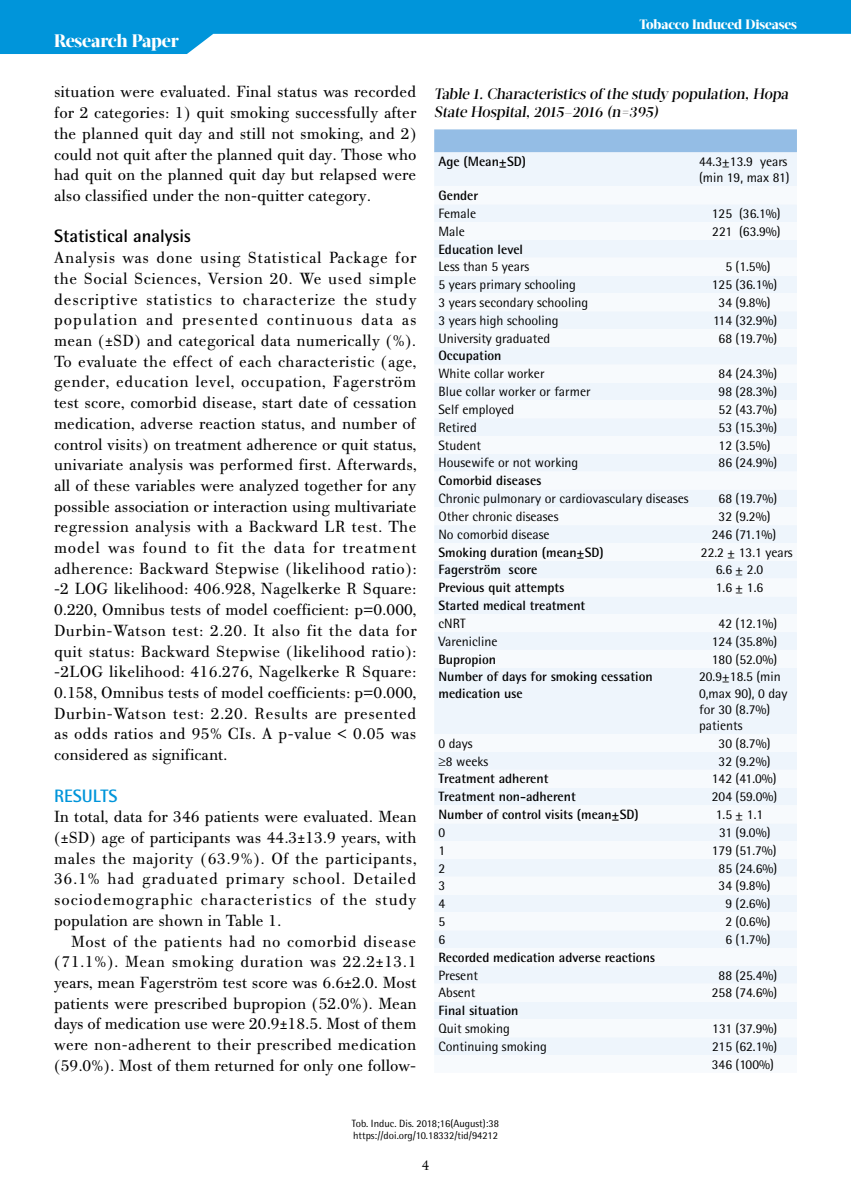
<style>
.page{position:relative;width:851px;height:1191px;background:#fff}
.page>*{position:absolute;margin:0;border:0;box-sizing:border-box;transform-origin:0 0}
.t1{font:700 18px "Rotis Semi Sans Hel";color:#000}
.t2{font:800 18px "Acta Display W04";letter-spacing:-.01em;color:#fff}
.t3{font:700 18px "Rotis Semi Sans Hel";color:#0095da}
.t4{font:17.25px/20.7px "PF Bodoni Text";color:#000;text-align:justify}
.t5{font:500 15px/18px "Acta Display W04";color:#000}
.t6{font:15px "PF Bodoni Text";color:#000}
.t7{font:13.5px/16.2px "Rotis Semi Sans Hel";color:#000}
.t8{font:700 13.5px/16.2px "Rotis Semi Sans Hel";color:#000}
.t9{font:800 13.5px "Acta Display W04";letter-spacing:-.01em;color:#fff}
.t10{font:10.5px/12.6px "Rotis Semi Sans Hel";color:#000}
.s1{font-family:"DIN Pro";font-size:15px}
</style>
<div class="page">
<svg style="left:0;top:0;width:850px;height:54px;fill:#0095da"></svg>
<div style="left:434px;top:129px;width:362px;height:23px;background:#94bde5"></div>
<div style="left:434px;top:152px;width:362px;height:34px;background:#eef5fc"></div>
<svg style="left:434px;top:204px;width:362px;height:851px;fill:#eef5fc"></svg>
<p class="t2" style="left:54px;top:30px;width:126px">Research Paper</p>
<p class="t4" style="left:54px;top:82px;width:364px">situation were evaluated. Final status was recorded for 2 categories: 1) quit smoking successfully after the planned quit day and still not smoking, and 2) could not quit after the planned quit day. Those who had quit on the planned quit day but relapsed were also classified under the non-quitter category.</p>
<p class="t1" style="left:54px;top:225px;width:138px">Statistical analysis</p>
<p class="t4" style="left:54px;top:247px;width:364px">Analysis was done using Statistical Package for the Social Sciences, Version 20. We used simple descriptive statistics to characterize the study population and presented continuous data as mean (<span class="s1">±</span>SD) and categorical data numerically (%).<br>To evaluate the effect of each characteristic (age, gender, education level, occupation, Fagerström test score, comorbid disease, start date of cessation medication, adverse reaction status, and number of control visits) on treatment adherence or quit status, univariate analysis was performed first. Afterwards, all of these variables were analyzed together for any possible association or interaction using multivariate regression analysis with a Backward LR test. The model was found to fit the data for treatment adherence: Backward Stepwise (likelihood ratio): -2 LOG likelihood: 406.928, Nagelkerke R Square:<br>0.220, Omnibus tests of model coefficient: p=0.000, Durbin-Watson test: 2.20. It also fit the data for quit status: Backward Stepwise (likelihood ratio): -2LOG likelihood: 416.276, Nagelkerke R Square:<br>0.158, Omnibus tests of model coefficients: p=0.000, Durbin-Watson test: 2.20. Results are presented as odds ratios and 95% CIs. A p-value &lt; 0.05 was considered as significant.</p>
<p class="t3" style="left:54px;top:784px;width:65px">RESULTS</p>
<p class="t4" style="left:54px;top:806px;width:364px">In total, data for 346 patients were evaluated. Mean (<span class="s1">±</span>SD) age of participants was 44.3<span class="s1">±</span>13.9 years, with males the majority (63.9%). Of the participants, 36.1% had graduated primary school. Detailed sociodemographic characteristics of the study population are shown in Table 1.</p>
<p class="t4" style="left:54px;top:931px;width:364px;text-indent:17px">Most of the patients had no comorbid disease (71.1%). Mean smoking duration was 22.2<span class="s1">±</span>13.1 years, mean Fagerström test score was 6.6<span class="s1">±</span>2.0. Most patients were prescribed bupropion (52.0%). Mean days of medication use were 20.9<span class="s1">±</span>18.5. Most of them were non-adherent to their prescribed medication (59.0%). Most of them returned for only one follow-</p>
<p class="t9" style="left:639px;top:17px;width:159px">Tobacco Induced Diseases</p>
<p class="t5" style="left:434px;top:85px;width:358px">Table 1. Characteristics of the study population, Hopa<br>State Hospital, 2015–2016 (n=395)</p>
<p class="t8" style="left:438px;top:153px;width:89px">Age (Mean±SD)</p>
<p class="t7" style="left:699px;top:153px;width:92px">44.3±13.9 years (min 19, max 81)</p>
<p class="t8" style="left:438px;top:187px;width:41px">Gender</p>
<p class="t7" style="left:438px;top:205px;width:39px">Female</p>
<p class="t7" style="left:711px;top:205px;width:70px">125 (36.1%)</p>
<p class="t7" style="left:438px;top:223px;width:28px">Male</p>
<p class="t7" style="left:712px;top:223px;width:70px">221 (63.9%)</p>
<p class="t8" style="left:438px;top:241px;width:86px">Education level</p>
<p class="t7" style="left:438px;top:258px;width:92px">Less than 5 years</p>
<p class="t7" style="left:725px;top:258px;width:47px">5 (1.5%)</p>
<p class="t7" style="left:438px;top:276px;width:139px">5 years primary schooling</p>
<p class="t7" style="left:711px;top:276px;width:67px">125 (36.1%)</p>
<p class="t7" style="left:438px;top:294px;width:151px">3 years secondary schooling</p>
<p class="t7" style="left:718px;top:294px;width:53px">34 (9.8%)</p>
<p class="t7" style="left:438px;top:312px;width:121px">3 years high schooling</p>
<p class="t7" style="left:713px;top:312px;width:65px">114 (32.9%)</p>
<p class="t7" style="left:438px;top:330px;width:113px">University graduated</p>
<p class="t7" style="left:718px;top:330px;width:60px">68 (19.7%)</p>
<p class="t8" style="left:438px;top:347px;width:65px">Occupation</p>
<p class="t7" style="left:438px;top:365px;width:108px">White collar worker</p>
<p class="t7" style="left:718px;top:365px;width:60px">84 (24.3%)</p>
<p class="t7" style="left:438px;top:383px;width:153px">Blue collar worker or farmer</p>
<p class="t7" style="left:718px;top:383px;width:60px">98 (28.3%)</p>
<p class="t7" style="left:438px;top:401px;width:77px">Self employed</p>
<p class="t7" style="left:718px;top:401px;width:60px">52 (43.7%)</p>
<p class="t7" style="left:438px;top:419px;width:40px">Retired</p>
<p class="t7" style="left:718px;top:419px;width:60px">53 (15.3%)</p>
<p class="t7" style="left:438px;top:437px;width:44px">Student</p>
<p class="t7" style="left:718px;top:437px;width:53px">12 (3.5%)</p>
<p class="t7" style="left:438px;top:454px;width:141px">Housewife or not working</p>
<p class="t7" style="left:718px;top:454px;width:60px">86 (24.9%)</p>
<p class="t8" style="left:438px;top:472px;width:105px">Comorbid diseases</p>
<p class="t7" style="left:438px;top:490px;width:251px">Chronic pulmonary or cardiovasculary diseases</p>
<p class="t7" style="left:718px;top:490px;width:60px">68 (19.7%)</p>
<p class="t7" style="left:438px;top:508px;width:121px">Other chronic diseases</p>
<p class="t7" style="left:718px;top:508px;width:53px">32 (9.2%)</p>
<p class="t7" style="left:438px;top:526px;width:112px">No comorbid disease</p>
<p class="t7" style="left:711px;top:526px;width:66px">246 (71.1%)</p>
<p class="t8" style="left:438px;top:543px;width:167px">Smoking duration (mean±SD)</p>
<p class="t7" style="left:700px;top:544px;width:93px">22.2 ± 13.1 years</p>
<p class="t8" style="left:438px;top:561px;width:100px">Fagerström score</p>
<p class="t7" style="left:715px;top:561px;width:49px">6.6 ± 2.0</p>
<p class="t8" style="left:438px;top:579px;width:127px">Previous quit attempts</p>
<p class="t7" style="left:715px;top:579px;width:49px">1.6 ± 1.6</p>
<p class="t8" style="left:438px;top:597px;width:148px">Started medical treatment</p>
<p class="t7" style="left:438px;top:615px;width:29px">cNRT</p>
<p class="t7" style="left:718px;top:615px;width:60px">42 (12.1%)</p>
<p class="t7" style="left:438px;top:633px;width:60px">Varenicline</p>
<p class="t7" style="left:711px;top:633px;width:67px">124 (35.8%)</p>
<p class="t8" style="left:438px;top:650px;width:59px">Bupropion</p>
<p class="t7" style="left:711px;top:650px;width:67px">180 (52.0%)</p>
<p class="t8" style="left:438px;top:668px;width:216px">Number of days for smoking cessation medication use</p>
<p class="t7" style="left:699px;top:668px;width:90px">20.9±18.5 (min<br>0,max 90), 0 day for 30 (8.7%) patients</p>
<p class="t7" style="left:438px;top:735px;width:36px">0 days</p>
<p class="t7" style="left:718px;top:735px;width:53px">30 (8.7%)</p>
<p class="t7" style="left:438px;top:753px;width:51px">≥8 weeks</p>
<p class="t7" style="left:718px;top:753px;width:53px">32 (9.2%)</p>
<p class="t8" style="left:438px;top:770px;width:112px">Treatment adherent</p>
<p class="t7" style="left:711px;top:770px;width:66px">142 (41.0%)</p>
<p class="t8" style="left:438px;top:788px;width:139px">Treatment non-adherent</p>
<p class="t7" style="left:711px;top:788px;width:67px">204 (59.0%)</p>
<p class="t8" style="left:438px;top:806px;width:202px">Number of control visits (mean±SD)</p>
<p class="t7" style="left:715px;top:806px;width:49px">1.5 ± 1.1</p>
<p class="t7" style="left:438px;top:824px;width:8px">0</p>
<p class="t7" style="left:719px;top:824px;width:53px">31 (9.0%)</p>
<p class="t7" style="left:438px;top:842px;width:8px">1</p>
<p class="t7" style="left:711px;top:842px;width:66px">179 (51.7%)</p>
<p class="t7" style="left:438px;top:859px;width:8px">2</p>
<p class="t7" style="left:718px;top:859px;width:60px">85 (24.6%)</p>
<p class="t7" style="left:438px;top:877px;width:8px">3</p>
<p class="t7" style="left:718px;top:877px;width:53px">34 (9.8%)</p>
<p class="t7" style="left:438px;top:895px;width:8px">4</p>
<p class="t7" style="left:725px;top:895px;width:47px">9 (2.6%)</p>
<p class="t7" style="left:438px;top:913px;width:8px">5</p>
<p class="t7" style="left:725px;top:913px;width:47px">2 (0.6%)</p>
<p class="t7" style="left:438px;top:931px;width:8px">6</p>
<p class="t7" style="left:725px;top:931px;width:47px">6 (1.7%)</p>
<p class="t8" style="left:438px;top:948px;width:218px">Recorded medication adverse reactions</p>
<p class="t7" style="left:438px;top:966px;width:41px">Present</p>
<p class="t7" style="left:718px;top:966px;width:60px">88 (25.4%)</p>
<p class="t7" style="left:438px;top:984px;width:38px">Absent</p>
<p class="t7" style="left:711px;top:984px;width:67px">258 (74.6%)</p>
<p class="t8" style="left:438px;top:1002px;width:82px">Final situation</p>
<p class="t7" style="left:438px;top:1020px;width:73px">Quit smoking</p>
<p class="t7" style="left:712px;top:1020px;width:66px">131 (37.9%)</p>
<p class="t7" style="left:438px;top:1038px;width:110px">Continuing smoking</p>
<p class="t7" style="left:711px;top:1037px;width:67px;line-height:17.9px">215 (62.1%)<br>346 (100%)</p>
<p class="t10" style="left:352px;top:1116px;width:149px">Tob. Induc. Dis. 2018;16(August):38 https://doi.org/10.18332/tid/94212</p>
<p class="t6" style="left:421px;top:1156px;width:9px">4</p>
</div>
